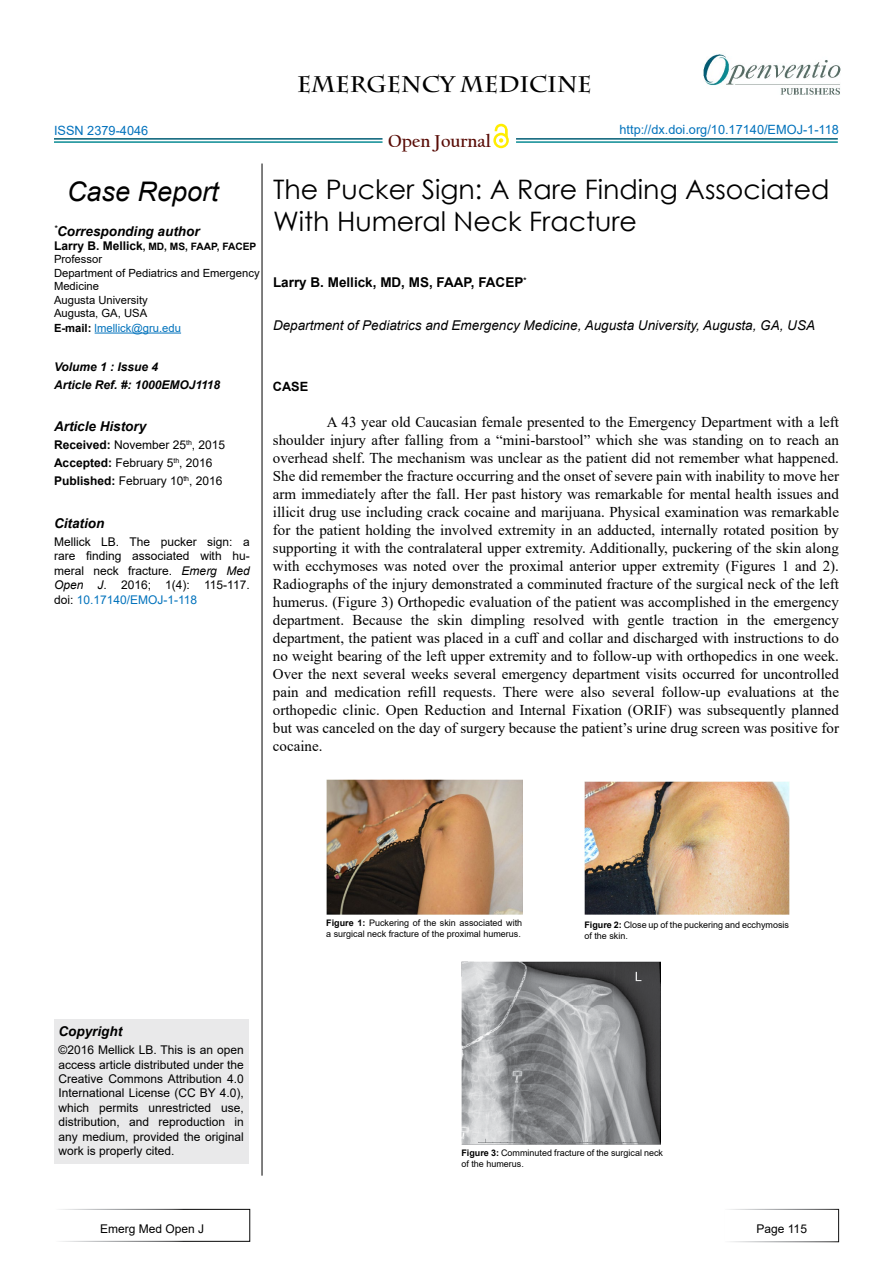
<style>
.page{position:relative;width:893px;height:1263px;background:#fff}
.page>*{position:absolute;margin:0;border:0;box-sizing:border-box;transform-origin:0 0}
.t1{font:italic 27px "Arial";color:#000}
.t2{font:26.85px/32.2px "Century Gothic";color:#000}
.t3{font:700 22.5px "Charlemagne Std";color:#000}
.t4{font:700 18.15px "Californian FB";color:#580b05}
.t5{font:15px/18px "Times New Roman";color:#000;text-align:justify}
.t6{font:italic 13.5px "Arial";color:#000}
.t7{font:italic 700 13.5px "Arial";color:#000}
.t8{font:700 13.5px "Arial";color:#000}
.t9{font:12.75px "Arial";color:#0072bc}
.t10{font:12.75px "Arial";color:#0071bc}
.t11{font:700 12.75px "Arial";color:#000}
.t12{font:12px/14.4px "Arial";color:#000;text-align:justify}
.t13{font:italic 700 12px/18px "Arial";color:#000}
.t14{font:11.25px/13.6px "Arial";color:#000}
.t15{font:700 10.2px "Arial";color:#000}
.t16{font:9px/10.8px "Arial";color:#000}
.s1{font-size:12px}
.s2{font-weight:700}
.s3{color:#0072bc}
.s4{font-style:italic}
</style>
<div class="page">
<hr style="left:54px;top:138px;width:328px;height:2px;background:#015d75">
<hr style="left:54px;top:141px;width:328px;height:2px;background:#0a8b93">
<hr style="left:516px;top:138px;width:322px;height:2px;background:#015d75">
<hr style="left:516px;top:141px;width:322px;height:2px;background:#0a8b93">
<svg style="left:493px;top:133px;width:16px;height:15px"></svg>
<div style="left:496px;top:135px;width:10px;height:11px;background:#fff;border-radius:50%"></div>
<svg style="left:495px;top:123px;width:13px;height:20px"></svg>
<div style="left:54px;top:1209px;width:196px;height:33px;border:1px solid #fff"></div>
<div style="left:723px;top:1209px;width:116px;height:33px;border:1px solid #fff"></div>
<img style="left:703px;top:54px;width:138px;height:41px">
<hr style="left:95px;top:333px;width:86px;height:1px;background:#0072bc">
<div style="left:54px;top:1019px;width:194px;height:145px;background:#e9e9ea"></div>
<hr style="left:262px;top:164px;width:1px;height:1012px;background:#000">
<img style="left:327px;top:780px;width:195px;height:134px">
<img style="left:584px;top:782px;width:205px;height:132px">
<img style="left:461px;top:961px;width:200px;height:184px">
<p class="t10" style="left:54px;top:122px;width:96px">ISSN 2379-4046</p>
<h1 class="t1" style="left:67px;top:174px;width:153px">Case Report</h1>
<p class="t7" style="left:54px;top:222px;width:147px"><sup>*</sup>Corresponding author</p>
<p class="t15" style="left:54px;top:239px;width:204px"><span class="s1">Larry B. Mellick</span>, MD, MS, FAAP, FACEP</p>
<p class="t14" style="left:54px;top:253px;width:207px">Professor<br>Department of Pediatrics and Emergency<br>Medicine<br>Augusta University<br>Augusta, GA, USA<br><span class="s2">E-mail:</span> <span class="s3">lmellick@gru.edu</span></p>
<p class="t13" style="left:54px;top:358px;width:168px">Volume 1 : Issue 4<br>Article Ref. #: 1000EMOJ1118</p>
<p class="t7" style="left:54px;top:417px;width:94px">Article History</p>
<p class="t12" style="left:54px;top:436px;width:173px;line-height:18px;text-align:left"><span class="s2">Received:</span> November 25<sup>th</sup>, 2015<br><span class="s2">Accepted:</span> February 5<sup>th</sup>, 2016<br><span class="s2">Published:</span> February 10<sup>th</sup>, 2016</p>
<p class="t7" style="left:54px;top:514px;width:52px">Citation</p>
<p class="t12" style="left:54px;top:534px;width:197px">Mellick LB. The pucker sign: a rare finding associated with hu&shy;meral neck fracture. <span class="s4">Emerg Med Open J</span>. 2016; 1(4): 115-117. doi: <span class="s3">10.17140/EMOJ-1-118</span></p>
<h3 class="t3" style="left:297px;top:71px;width:296px">EMERGENCY MEDICINE</h3>
<p class="t4" style="left:388px;top:130px;width:104px">Open Journal</p>
<p class="t9" style="left:619px;top:121px;width:221px">http://dx.doi.org/10.17140/EMOJ-1-118</p>
<h2 class="t2" style="left:273px;top:173px;width:558px">The Pucker Sign: A Rare Finding Associated<br>With Humeral Neck Fracture</h2>
<p class="t8" style="left:273px;top:273px;width:255px">Larry B. Mellick, MD, MS, FAAP, FACEP<sup>*</sup></p>
<p class="t6" style="left:273px;top:317px;width:544px">Department of Pediatrics and Emergency Medicine, Augusta University, Augusta, GA, USA</p>
<p class="t11" style="left:273px;top:377px;width:37px">CASE</p>
<p class="t5" style="left:273px;top:412px;width:568px;text-indent:54px">A 43 year old Caucasian female presented to the Emergency Department with a left shoulder injury after falling from a “mini-barstool” which she was standing on to reach an overhead shelf. The mechanism was unclear as the patient did not remember what happened.<br>She did remember the fracture occurring and the onset of severe pain with inability to move her arm immediately after the fall. Her past history was remarkable for mental health issues and illicit drug use including crack cocaine and marijuana. Physical examination was remarkable for the patient holding the involved extremity in an adducted, internally rotated position by supporting it with the contralateral upper extremity. Additionally, puckering of the skin along with ecchymoses was noted over the proximal anterior upper extremity (Figures 1 and 2).<br>Radiographs of the injury demonstrated a comminuted fracture of the surgical neck of the left humerus. (Figure 3) Orthopedic evaluation of the patient was accomplished in the emergency department. Because the skin dimpling resolved with gentle traction in the emergency department, the patient was placed in a cuff and collar and discharged with instructions to do no weight bearing of the left upper extremity and to follow-up with orthopedics in one week.<br>Over the next several weeks several emergency department visits occurred for uncontrolled pain and medication refill requests. There were also several follow-up evaluations at the orthopedic clinic. Open Reduction and Internal Fixation (ORIF) was subsequently planned but was canceled on the day of surgery because the patient’s urine drug screen was positive for cocaine.</p>
<p class="t7" style="left:58px;top:1022px;width:65px">Copyright</p>
<p class="t12" style="left:58px;top:1043px;width:187px">©2016 Mellick LB. This is an open access article distributed under the Creative Commons Attribution 4.0<br>International License (CC BY 4.0), which permits unrestricted use, distribution, and reproduction in any medium, provided the original work is properly cited.</p>
<p class="t12" style="left:100px;top:1221px;width:106px">Emerg Med Open J</p>
<p class="t16" style="left:326px;top:918px;width:197px"><span class="s2">Figure 1:</span> Puckering of the skin associated with a surgical neck fracture of the proximal humerus.</p>
<p class="t16" style="left:584px;top:919px;width:206px"><span class="s2">Figure 2:</span> Close up of the puckering and ecchymosis of the skin.</p>
<p class="t16" style="left:461px;top:1147px;width:203px"><span class="s2">Figure 3:</span> Comminuted fracture of the surgical neck of the humerus.</p>
<p class="t12" style="left:756px;top:1221px;width:52px">Page 115</p>
</div>
